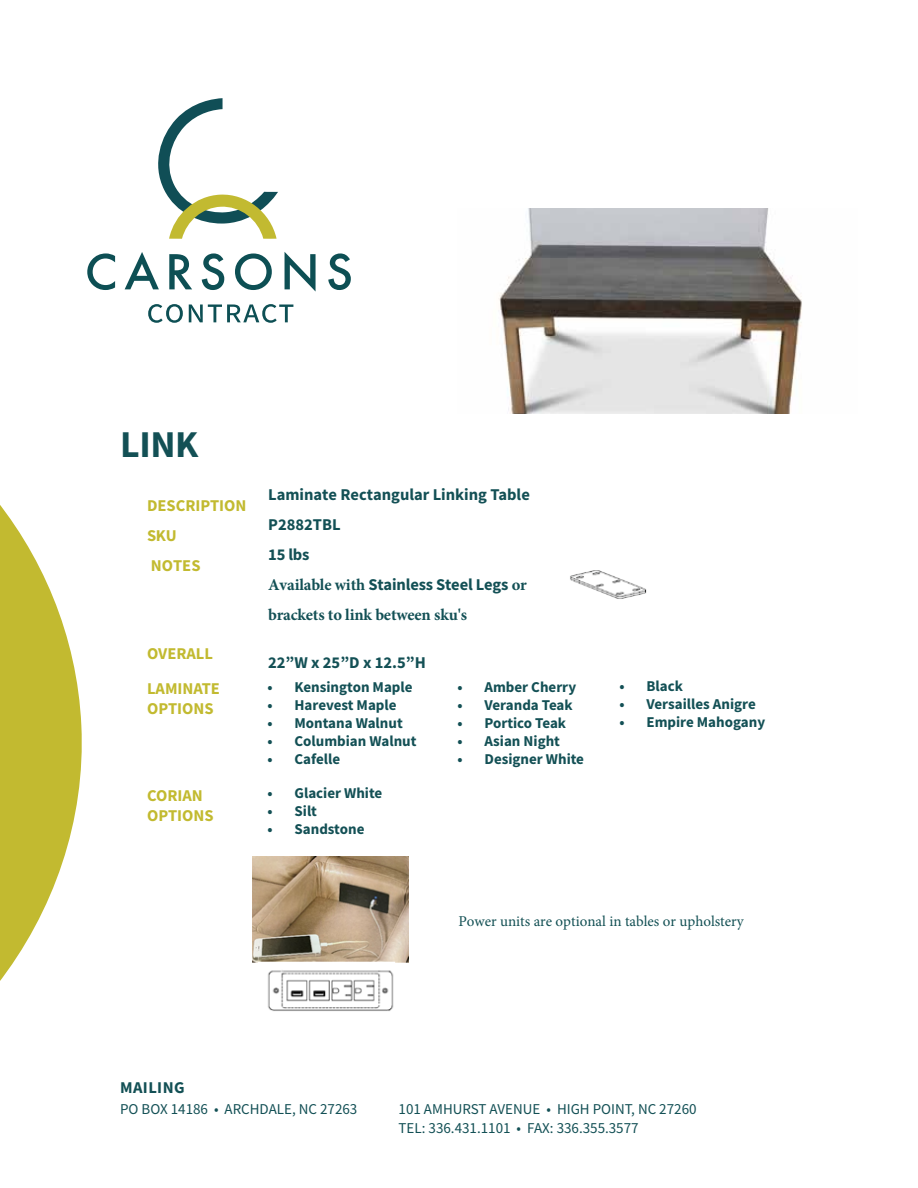
<style>
.page{position:relative;width:918px;height:1188px;background:#fff}
.page>*{position:absolute;margin:0;border:0;box-sizing:border-box;transform-origin:0 0}
.t1{font:700 37.95px "Source Sans Pro";color:#135055}
.t2{font:700 16.5px/30px "Source Sans Pro";color:#135055}
.t3{font:700 16.5px/30px "Source Sans Pro";color:#c2ba30}
.t4{font:700 16.5px "Minion Pro";letter-spacing:-.01em;color:#135055}
.t5{font:700 16.5px "Source Sans Pro";letter-spacing:.025em;color:#135055}
.t6{font:700 15px "Source Sans Pro";color:#135055}
.t7{font:15px/19.8px "Source Sans Pro";color:#135055}
.t8{font:15px "Minion Pro";color:#135054}
.s1{font-family:"Minion Pro"}
</style>
<div class="page">
<svg style="left:0;top:505px;width:82px;height:476px;fill:#c2ba30"></svg>
<svg style="left:87px;top:253px;width:28px;height:37px"></svg>
<svg style="left:125px;top:252px;width:34px;height:37px"></svg>
<svg style="left:169px;top:254px;width:23px;height:35px"></svg>
<svg style="left:202px;top:253px;width:22px;height:37px"></svg>
<svg style="left:235px;top:254px;width:37px;height:36px"></svg>
<svg style="left:285px;top:252px;width:31px;height:40px"></svg>
<svg style="left:328px;top:253px;width:23px;height:37px"></svg>
<svg style="left:158px;top:98px;width:120px;height:141px"></svg>
<svg style="left:148px;top:304px;width:35px;height:19px"></svg>
<svg style="left:189px;top:304px;width:104px;height:19px"></svg>
<img style="left:498px;top:208px;width:304px;height:206px">
<img style="left:570px;top:570px;width:77px;height:29px">
<img style="left:253px;top:857px;width:156px;height:154px">
<h1 class="t1" style="left:120px;top:419px;width:80px">LINK</h1>
<p class="t3" style="left:147px;top:490px;width:101px">DESCRIPTION<br>SKU<br>NOTES</p>
<p class="t3" style="left:147px;top:639px;width:67px">OVERALL</p>
<p class="t2" style="left:268px;top:479px;width:263px">Laminate Rectangular Linking Table<br>P2882TBL<br>15 lbs<br><span class="s1">Available with</span> Stainless Steel Legs <span class="s1">or</span></p>
<p class="t4" style="left:268px;top:603px;width:200px">brackets to link between sku's</p>
<p class="t2" style="left:268px;top:648px;width:159px">22”W x 25”D x 12.5”H</p>
<p class="t3" style="left:147px;top:679px;width:74px;line-height:19.8px">LAMINATE<br>OPTIONS</p>
<p class="t6" style="left:268px;top:677px;width:147px">• Kensington Maple</p>
<p class="t6" style="left:268px;top:695px;width:131px">• Harevest Maple</p>
<p class="t6" style="left:268px;top:713px;width:137px">• Montana Walnut</p>
<p class="t6" style="left:268px;top:731px;width:150px">• Columbian Walnut</p>
<p class="t6" style="left:268px;top:749px;width:74px">• Cafelle</p>
<p class="t3" style="left:147px;top:785px;width:68px;line-height:19.8px">CORIAN<br>OPTIONS</p>
<p class="t6" style="left:268px;top:783px;width:116px">• Glacier White</p>
<p class="t6" style="left:268px;top:801px;width:51px">• Silt</p>
<p class="t6" style="left:268px;top:819px;width:98px">• Sandstone</p>
<p class="t6" style="left:458px;top:677px;width:120px">• Amber Cherry</p>
<p class="t6" style="left:458px;top:695px;width:117px">• Veranda Teak</p>
<p class="t6" style="left:458px;top:713px;width:110px">• Portico Teak</p>
<p class="t6" style="left:458px;top:731px;width:104px">• Asian Night</p>
<p class="t6" style="left:458px;top:749px;width:128px">• Designer White</p>
<p class="t6" style="left:620px;top:676px;width:65px">• Black</p>
<p class="t6" style="left:620px;top:694px;width:138px">• Versailles Anigre</p>
<p class="t6" style="left:619px;top:712px;width:147px">• Empire Mahogany</p>
<p class="t8" style="left:458px;top:912px;width:287px">Power units are optional in tables or upholstery</p>
<p class="t5" style="left:120px;top:1076px;width:66px">MAILING</p>
<p class="t7" style="left:120px;top:1099px;width:239px">PO BOX 14186 • ARCHDALE, NC 27263</p>
<p class="t7" style="left:399px;top:1099px;width:299px">101 AMHURST AVENUE • HIGH POINT, NC 27260<br>TEL: 336.431.1101 • FAX: 336.355.3577</p>
</div>
